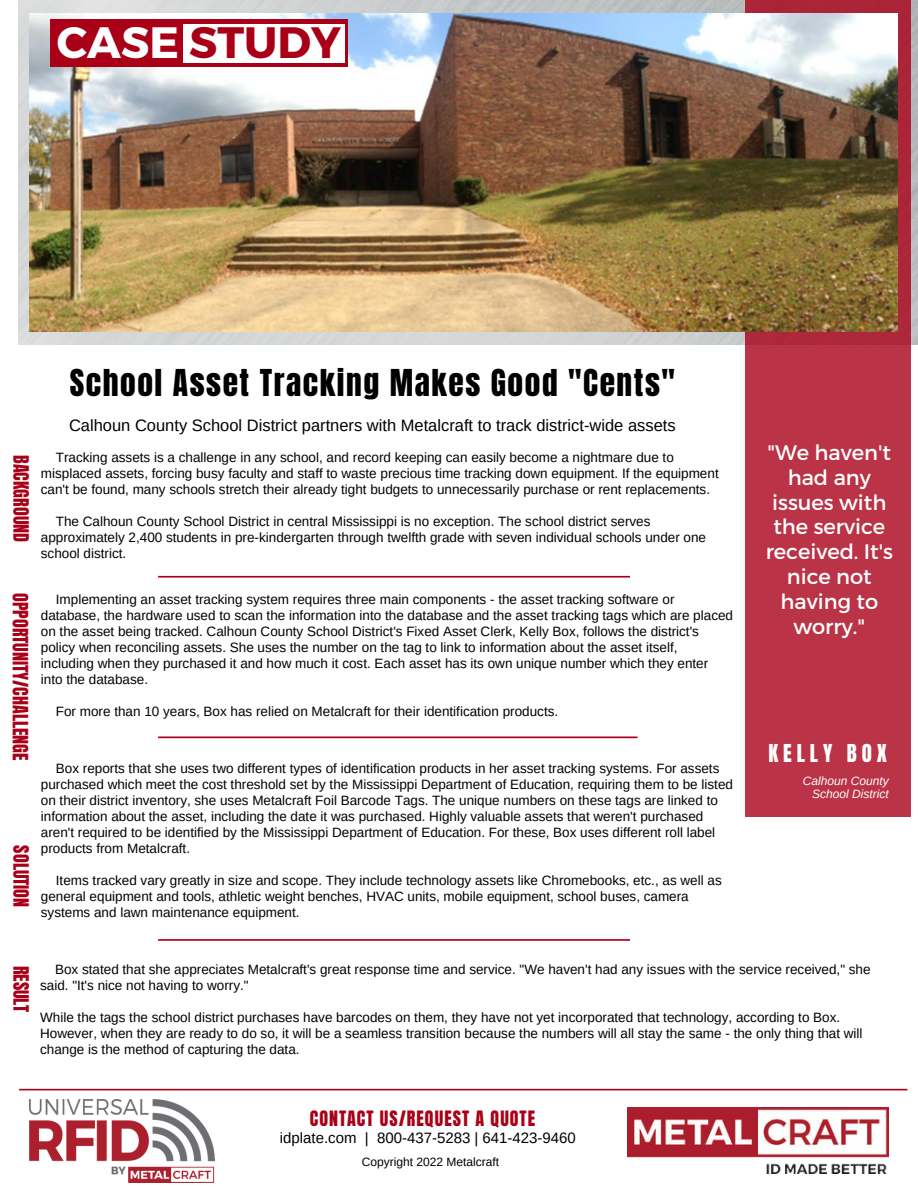
<style>
.page{position:relative;width:918px;height:1188px;background:#fff}
.page>*{position:absolute;margin:0;border:0;box-sizing:border-box;transform-origin:0 0}
.t1{font:700 43.95px "Montserrat";color:#a90018}
.t2{font:31.5px "Anton";letter-spacing:.05em;color:#000}
.t3{font:21px/24.9px "Montserrat";color:#fff;text-align:center}
.t4{font:21px "Anton";letter-spacing:.23em;color:#fff}
.t5{font:18px "Anton";color:#a90018}
.t6{font:18px "Anton";letter-spacing:.055em;color:#a90018}
.t7{font:16.5px "Arimo";color:#000}
.t8{font:15px "Arimo";color:#000}
.t9{font:13.5px/16px "Arimo";color:#000}
.t10{font:italic 12px/13px "Arimo";color:#fff;text-align:right}
.t11{font:12px "Arimo";color:#000}
.s1{color:#fff}
</style>
<div class="page">
<img style="left:30px;top:1099px;width:184px;height:83px">
<svg style="left:158px;top:576px;width:472px;height:2px"></svg>
<svg style="left:19px;top:1089px;width:888px;height:1px"></svg>
<img style="left:18px;top:0;width:900px;height:344px">
<img style="left:628px;top:1108px;width:261px;height:65px">
<svg style="left:158px;top:939px;width:472px;height:2px"></svg>
<svg style="left:158px;top:736px;width:479px;height:2px"></svg>
<div style="left:745px;top:0;width:166px;height:816px;background:linear-gradient(to bottom,#a4303c,#c03347)"></div>
<img style="left:30px;top:13px;width:867px;height:319px">
<div style="left:50px;top:19px;width:298px;height:47px;background:#a90018"></div>
<div style="left:184px;top:24px;width:161px;height:38px;background:#fff"></div>
<h1 class="t1" style="left:57px;top:14px;width:285px"><span class="s1">CASE</span> STUDY</h1>
<h3 class="t5" style="left:34px;top:455px;width:88px;rotate:90deg">BACKGROUND</h3>
<h2 class="t2" style="left:70px;top:361px;width:607px">School Asset Tracking Makes Good "Cents"</h2>
<p class="t7" style="left:69px;top:416px;width:608px">Calhoun County School District partners with Metalcraft to track district-wide assets</p>
<p class="t9" style="left:41px;top:450px;width:679px;text-indent:15px">Tracking assets is a challenge in any school, and record keeping can easily become a nightmare due to misplaced assets, forcing busy faculty and staff to waste precious time tracking down equipment. If the equipment can't be found, many schools stretch their already tight budgets to unnecessarily purchase or rent replacements.</p>
<p class="t9" style="left:41px;top:514px;width:667px;text-indent:15px">The Calhoun County School District in central Mississippi is no exception. The school district serves approximately 2,400 students in pre-kindergarten through twelfth grade with seven individual schools under one school district.</p>
<h3 class="t5" style="left:33px;top:593px;width:169px;rotate:90deg">OPPORTUNITY/CHALLENGE</h3>
<h3 class="t5" style="left:34px;top:845px;width:63px;rotate:90deg">SOLUTION</h3>
<p class="t9" style="left:41px;top:591px;width:694px;text-indent:15px">Implementing an asset tracking system requires three main components - the asset tracking software or database, the hardware used to scan the information into the database and the asset tracking tags which are placed on the asset being tracked. Calhoun County School District's Fixed Asset Clerk, Kelly Box, follows the district's policy when reconciling assets. She uses the number on the tag to link to information about the asset itself, including when they purchased it and how much it cost. Each asset has its own unique number which they enter into the database.</p>
<p class="t9" style="left:56px;top:703px;width:504px">For more than 10 years, Box has relied on Metalcraft for their identification products.</p>
<p class="t9" style="left:41px;top:760px;width:694px;text-indent:15px">Box reports that she uses two different types of identification products in her asset tracking systems. For assets purchased which meet the cost threshold set by the Mississippi Department of Education, requiring them to be listed on their district inventory, she uses Metalcraft Foil Barcode Tags. The unique numbers on these tags are linked to information about the asset, including the date it was purchased. Highly valuable assets that weren't purchased aren't required to be identified by the Mississippi Department of Education. For these, Box uses different roll label products from Metalcraft.</p>
<p class="t9" style="left:41px;top:872px;width:682px;text-indent:15px">Items tracked vary greatly in size and scope. They include technology assets like Chromebooks, etc., as well as general equipment and tools, athletic weight benches, HVAC units, mobile equipment, school buses, camera systems and lawn maintenance equipment.</p>
<h3 class="t3" style="left:766px;top:439px;width:129px">"We haven't had any issues with the service received. It's nice not having to worry."</h3>
<h3 class="t4" style="left:769px;top:738px;width:120px">KELLY BOX</h3>
<p class="t10" style="left:803px;top:775px;width:88px">Calhoun County<br>School District</p>
<h3 class="t5" style="left:34px;top:966px;width:49px;rotate:90deg">RESULT</h3>
<p class="t9" style="left:40px;top:961px;width:832px;text-indent:15px">Box stated that she appreciates Metalcraft's great response time and service. "We haven't had any issues with the service received," she said. "It's nice not having to worry."</p>
<p class="t9" style="left:40px;top:1009px;width:824px">While the tags the school district purchases have barcodes on them, they have not yet incorporated that technology, according to Box.<br>However, when they are ready to do so, it will be a seamless transition because the numbers will all stay the same - the only thing that will change is the method of capturing the data.</p>
<h3 class="t6" style="left:310px;top:1105px;width:227px">CONTACT US/REQUEST A QUOTE</h3>
<p class="t8" style="left:280px;top:1130px;width:298px">idplate.com | 800-437-5283 | 641-423-9460</p>
<p class="t11" style="left:362px;top:1155px;width:139px">Copyright 2022 Metalcraft</p>
</div>
